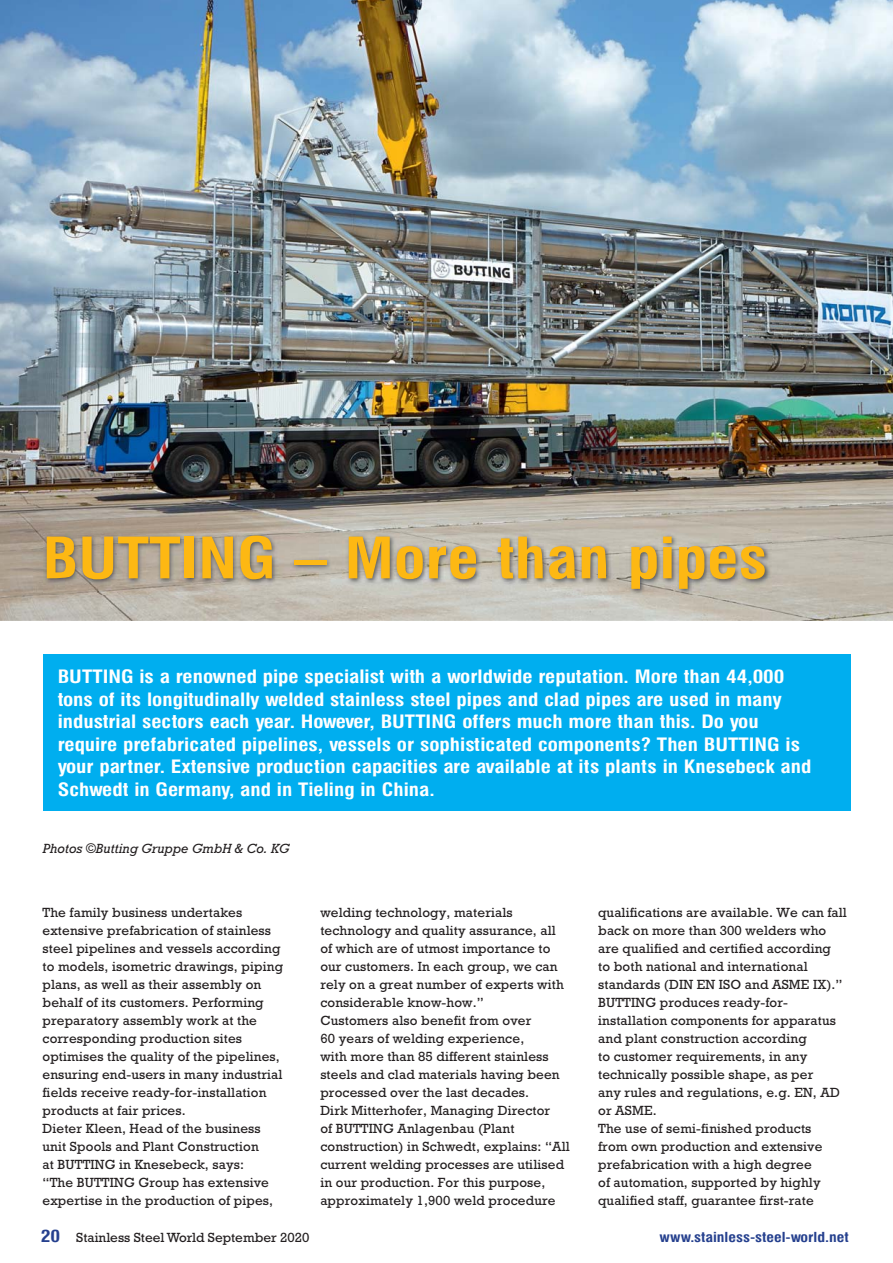
<style>
.page{position:relative;width:893px;height:1263px;background:#fff}
.page>*{position:absolute;margin:0;border:0;box-sizing:border-box;transform-origin:0 0}
.t1{font:700 55.5px "Milford";color:#fdb813}
.t2{font:700 18px/22.5px "Milford";color:#fff}
.t3{font:13.5px/18px "Rockwell";letter-spacing:.01em;color:#231f20}
.t4{font:italic 13.5px "Rockwell";color:#231f20}
.t5{font:700 13.5px "Milford";color:#25408e}
.s1{font-family:"Milford";font-weight:700;font-size:16.5px;color:#25408e}
</style>
<div class="page">
<div style="left:43px;top:654px;width:807px;height:157px;background:#00aeef"></div>
<img style="left:0;top:0;width:893px;height:621px">
<img style="left:43px;top:533px;width:728px;height:62px">
<h1 class="t1" style="left:43px;top:535px;width:726px">BUTTING – More than pipes</h1>
<p class="t2" style="left:58px;top:667px;width:755px">BUTTING is a renowned pipe specialist with a worldwide reputation. More than 44,000 tons of its longitudinally welded stainless steel pipes and clad pipes are used in many industrial sectors each year. However, BUTTING offers much more than this. Do you require prefabricated pipelines, vessels or sophisticated components? Then BUTTING is your partner. Extensive production capacities are available at its plants in Knesebeck and Schwedt in Germany, and in Tieling in China.</p>
<p class="t4" style="left:43px;top:843px;width:248px">Photos ©Butting Gruppe GmbH &amp; Co. KG</p>
<p class="t3" style="left:43px;top:905px;width:242px">The family business undertakes extensive prefabrication of stainless steel pipelines and vessels according to models, isometric drawings, piping plans, as well as their assembly on behalf of its customers. Performing preparatory assembly work at the corresponding production sites optimises the quality of the pipelines, ensuring end-users in many industrial fields receive ready-for-installation products at fair prices.<br>Dieter Kleen, Head of the business unit Spools and Plant Construction<br>at BUTTING in Knesebeck, says:<br>“The BUTTING Group has extensive expertise in the production of pipes,</p>
<p class="t3" style="left:320px;top:905px;width:251px">welding technology, materials technology and quality assurance, all of which are of utmost importance to our customers. In each group, we can rely on a great number of experts with considerable know-how.”<br>Customers also benefit from over<br>60 years of welding experience,<br>with more than 85 different stainless steels and clad materials having been processed over the last decades.<br>Dirk Mitterhofer, Managing Director<br>of BUTTING Anlagenbau (Plant construction) in Schwedt, explains: “All current welding processes are utilised in our production. For this purpose, approximately 1,900 weld procedure</p>
<p class="t3" style="left:598px;top:905px;width:250px">qualifications are available. We can fall back on more than 300 welders who are qualified and certified according<br>to both national and international standards (DIN EN ISO and ASME IX).” BUTTING produces ready-for&shy;installation components for apparatus and plant construction according<br>to customer requirements, in any technically possible shape, as per<br>any rules and regulations, e.g. EN, AD or ASME.<br>The use of semi-finished products<br>from own production and extensive prefabrication with a high degree<br>of automation, supported by highly qualified staff, guarantee first-rate</p>
<p class="t3" style="left:41px;top:1230px;width:270px"><span class="s1">20</span> Stainless Steel World September 2020</p>
<p class="t5" style="left:659px;top:1231px;width:191px">www.stainless-steel-world.net</p>
</div>
